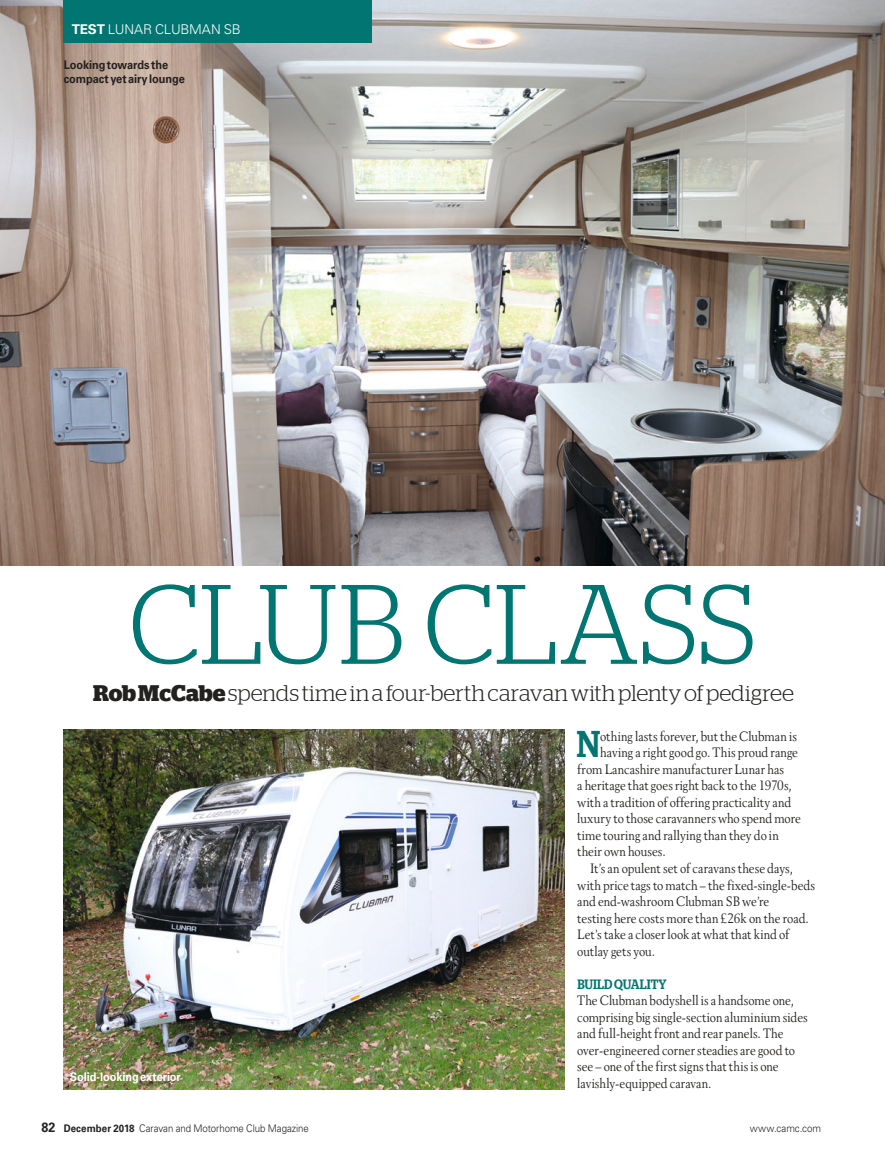
<style>
.page{position:relative;width:885px;height:1149px;background:#fff}
.page>*{position:absolute;margin:0;border:0;box-sizing:border-box;transform-origin:0 0}
.t1{font:300 112.5px "Stag";color:#007571}
.t2{font:500 37.05px "Stag";color:#007571;scale:.9 1}
.t3{font:300 22.5px "Stag";color:#23211f}
.t4{font:13.5px/16.5px "Revival 565 BT";color:#23211f;scale:.9 1}
.t5{font:300 13.5px "Univers CE";letter-spacing:-.015em;color:#fff}
.t6{font:500 13.5px "Stag";letter-spacing:.005em;color:#007571;scale:.9 1}
.t7{font:700 12px/14.2px "Univers CE";letter-spacing:-.01em;color:#23211f;scale:.92 1}
.t8{font:700 12px "Univers CE";letter-spacing:-.01em;color:#fff;scale:.92 1}
.t9{font:300 10.5px "Univers CE";letter-spacing:-.005em;color:#23211f;scale:.92 1}
.s1{font-weight:700}
.s2{font-weight:700;font-size:13.5px}
</style>
<div class="page">
<img style="left:0;top:0;width:884px;height:566px">
<div style="left:63px;top:0;width:309px;height:43px;background:#007571"></div>
<img style="left:64px;top:729px;width:500px;height:360px">
<p class="t5" style="left:72px;top:21px;width:170px"><span class="s1">TEST</span> LUNAR CLUBMAN SB</p>
<p class="t7" style="left:64px;top:58px;width:133px">Looking towards the compact yet airy lounge</p>
<h1 class="t1" style="left:129px;top:560px;width:629px">CLUB CLASS</h1>
<h3 class="t3" style="left:93px;top:680px;width:702px"><span class="s1">Rob McCabe</span> spends time in a four-berth caravan with plenty of pedigree</h3>
<h2 class="t2" style="left:576px;top:722px;width:28px">N</h2>
<p class="t4" style="left:600px;top:727px;width:220px">othing lasts forever, but the Clubman is</p>
<p class="t4" style="left:600px;top:744px;width:221px">having a right good go. This proud range</p>
<p class="t4" style="left:577px;top:760px;width:231px">from Lancashire manufacturer Lunar has</p>
<p class="t4" style="left:577px;top:777px;width:240px">a heritage that goes right back to the 1970s,</p>
<p class="t4" style="left:577px;top:793px;width:239px">with a tradition of offering practicality and</p>
<p class="t4" style="left:577px;top:810px;width:250px">luxury to those caravanners who spend more</p>
<p class="t4" style="left:577px;top:826px;width:225px">time touring and rallying than they do in</p>
<p class="t4" style="left:577px;top:843px;width:100px">their own houses.</p>
<p class="t4" style="left:590px;top:859px;width:227px">It’s an opulent set of caravans these days,</p>
<p class="t4" style="left:577px;top:876px;width:266px">with price tags to match – the fixed-single-beds</p>
<p class="t4" style="left:577px;top:892px;width:215px">and end-washroom Clubman SB we’re</p>
<p class="t4" style="left:577px;top:909px;width:259px">testing here costs more than £26k on the road.</p>
<p class="t4" style="left:577px;top:925px;width:237px">Let’s take a closer look at what that kind of</p>
<p class="t4" style="left:577px;top:942px;width:88px">outlay gets you.</p>
<p class="t6" style="left:577px;top:975px;width:101px">BUILD QUALITY</p>
<p class="t4" style="left:577px;top:991px;width:258px">The Clubman bodyshell is a handsome one, comprising big single-section aluminium sides and full-height front and rear panels. The over-engineered corner steadies are good to see – one of the first signs that this is one lavishly-equipped caravan.</p>
<p class="t8" style="left:70px;top:1069px;width:122px">Solid-looking exterior</p>
<p class="t9" style="left:41px;top:1121px;width:292px"><span class="s2">82</span> <span class="s1">December 2018</span> Caravan and Motorhome Club Magazine</p>
<p class="t9" style="left:749px;top:1121px;width:79px">www.camc.com</p>
</div>
